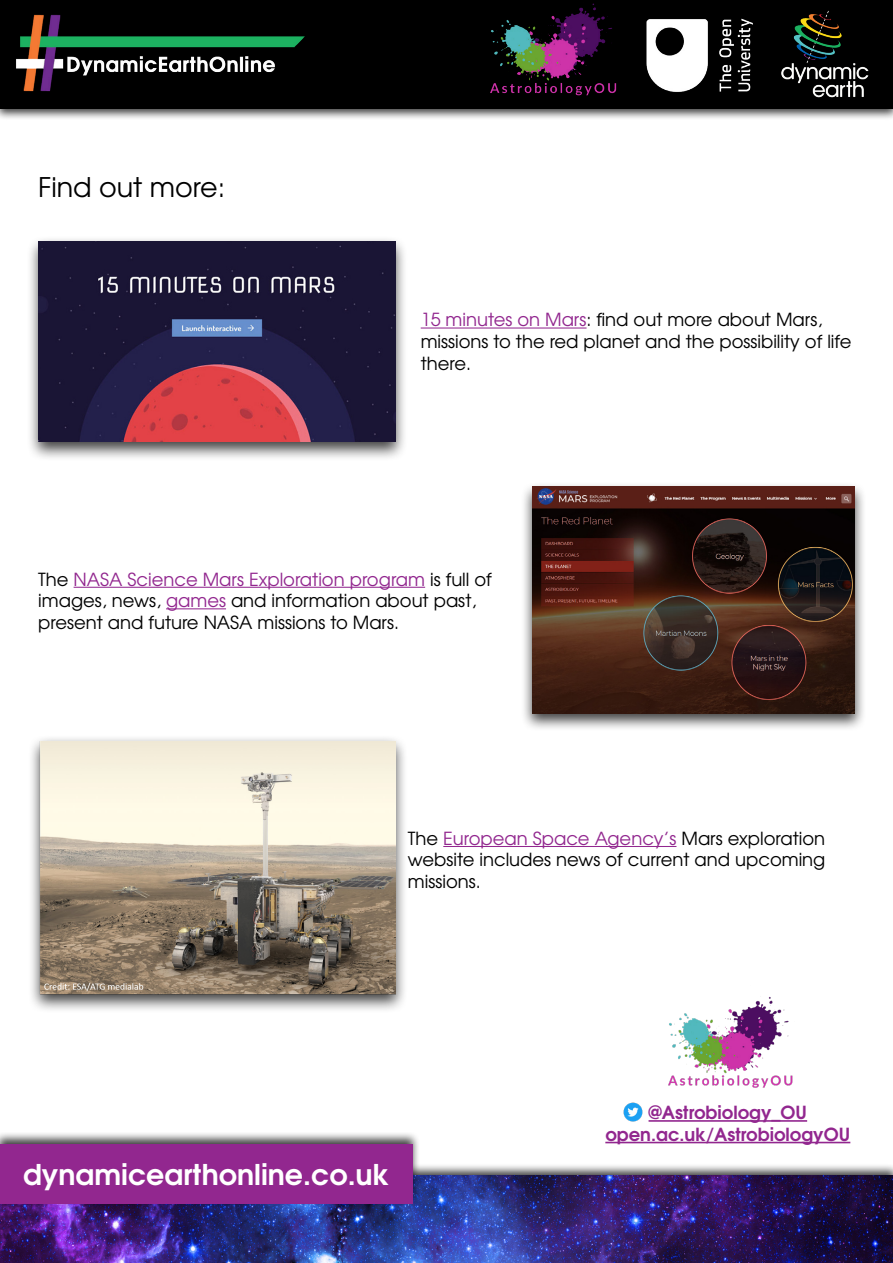
<style>
.page{position:relative;width:893px;height:1263px;background:#fff}
.page>*{position:absolute;margin:0;border:0;box-sizing:border-box;transform-origin:0 0}
.t1{font:700 28.5px "Te X Gyre Adventor";color:#fff}
.t2{font:27px "Te X Gyre Adventor";color:#000}
.t3{font:18px/21.6px "Te X Gyre Adventor";color:#000}
.t4{font:700 18px/21.6px "Te X Gyre Adventor";color:#92278f;text-align:center}
.s1{color:#92278f}
</style>
<div class="page">
<div style="left:0;top:0;width:893px;height:121px;background:#000;opacity:.75"></div>
<div style="left:0;top:0;width:893px;height:108px;background:#000"></div>
<img style="left:16px;top:14px;width:289px;height:78px">
<img style="left:781px;top:10px;width:88px;height:88px">
<div style="left:0;top:1163px;width:893px;height:100px;background:#000;opacity:.75"></div>
<img style="left:0;top:1176px;width:893px;height:87px">
<div style="left:0;top:1131px;width:421px;height:76px;background:#000;opacity:.75"></div>
<div style="left:0;top:1144px;width:412px;height:59px;background:#92278f"></div>
<img style="left:437px;top:3px;width:207px;height:112px">
<img style="left:644px;top:18px;width:111px;height:101px">
<hr style="left:421px;top:327px;width:166px;height:2px;background:#92278f">
<hr style="left:74px;top:587px;width:351px;height:1px;background:#92278f">
<hr style="left:166px;top:608px;width:60px;height:1px;background:#92278f">
<hr style="left:443px;top:846px;width:233px;height:1px;background:#92278f">
<div style="left:26px;top:235px;width:382px;height:226px;background:#000;opacity:.75"></div>
<img style="left:39px;top:242px;width:356px;height:200px">
<div style="left:28px;top:735px;width:380px;height:278px;background:#000;opacity:.75"></div>
<img style="left:39px;top:741px;width:356px;height:257px">
<div style="left:521px;top:481px;width:345px;height:251px;background:#000;opacity:.75"></div>
<img style="left:532px;top:487px;width:323px;height:227px">
<hr style="left:649px;top:1120px;width:158px;height:2px;background:#92278f">
<hr style="left:605px;top:1142px;width:245px;height:1px;background:#92278f">
<img style="left:668px;top:997px;width:125px;height:91px">
<img style="left:623px;top:1102px;width:20px;height:20px">
<h2 class="t2" style="left:38px;top:165px;width:189px">Find out more:</h2>
<p class="t3" style="left:421px;top:308px;width:432px"><span class="s1">15 minutes on Mars</span>: find out more about Mars, missions to the red planet and the possibility of life there.</p>
<p class="t3" style="left:38px;top:567px;width:455px">The <span class="s1">NASA Science Mars Exploration program</span> is full of images, news, <span class="s1">games</span> and information about past, present and future NASA missions to Mars.</p>
<p class="t3" style="left:408px;top:826px;width:419px;text-align:justify">The <span class="s1">European Space Agency’s</span> Mars exploration website includes news of current and upcoming missions.</p>
<h1 class="t1" style="left:23px;top:1150px;width:368px">dynamicearthonline.co.uk</h1>
<p class="t4" style="left:605px;top:1100px;width:246px">@Astrobiology_OU open.ac.uk/AstrobiologyOU</p>
</div>
